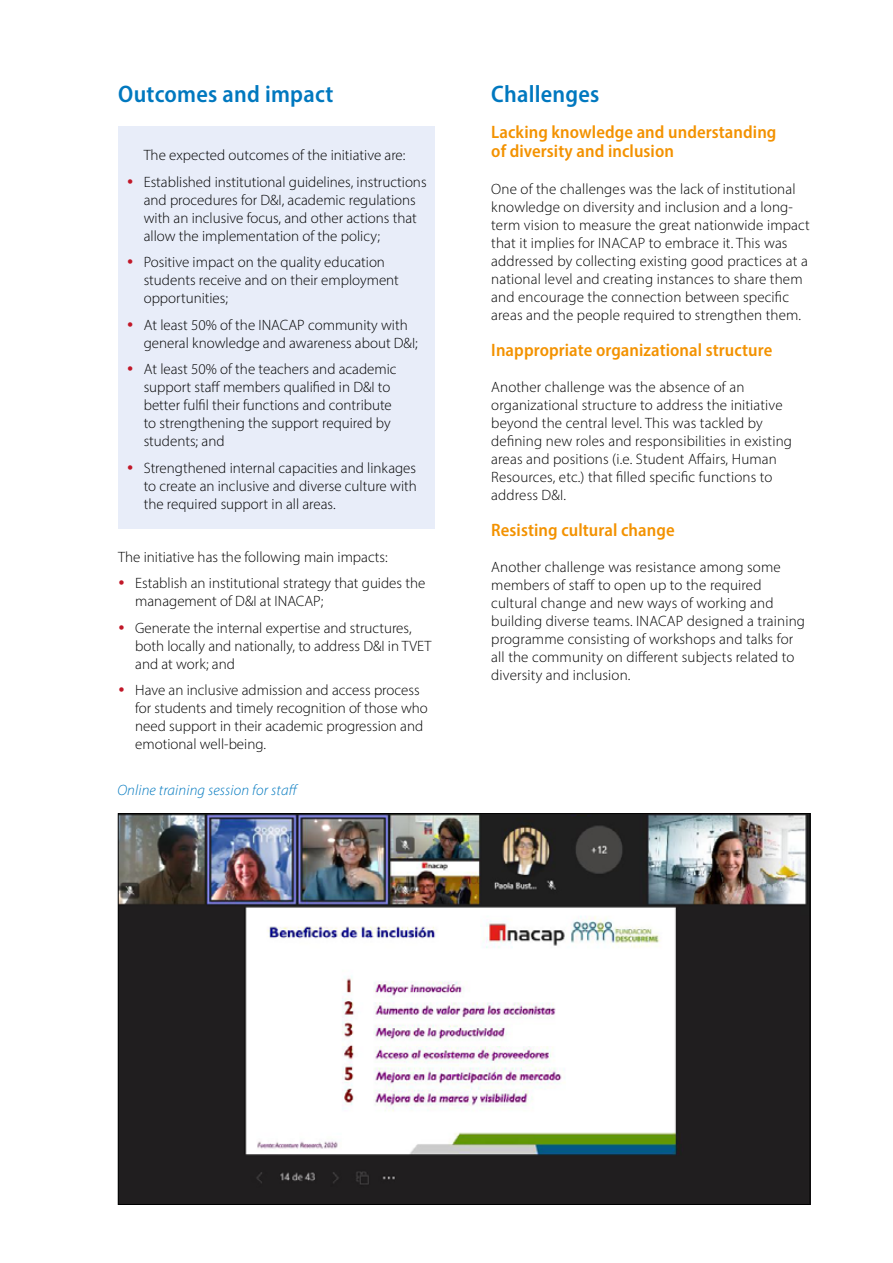
<style>
.page{position:relative;width:893px;height:1263px;background:#fff}
.page>*{position:absolute;margin:0;border:0;box-sizing:border-box;transform-origin:0 0}
.t1{font:600 semi-condensed 24px "Myriad Pro";letter-spacing:.01em;color:#0078bf}
.t2{font:600 semi-condensed 18px/19.5px "Myriad Pro";letter-spacing:.005em;color:#f39200}
.t3{font:300 15px/18px "Myriad Pro";color:#000}
.t4{font:italic 300 15px "Myriad Pro";letter-spacing:.01em;color:#0078bf}
</style>
<div class="page">
<div style="left:118px;top:126px;width:317px;height:402px;background:#e8edf9"></div>
<img style="left:120px;top:815px;width:688px;height:388px">
<h1 class="t1" style="left:118px;top:79px;width:217px">Outcomes and impact</h1>
<p class="t3" style="left:144px;top:142px;width:284px;line-height:26.5px">The expected outcomes of the initiative are:<br>Established institutional guidelines, instructions</p>
<p class="t3" style="left:144px;top:191px;width:275px;text-align:justify">and procedures for D&amp;I, academic regulations with an inclusive focus, and other actions that allow the implementation of the policy;</p>
<p class="t3" style="left:144px;top:253px;width:257px">Positive impact on the quality education students receive and on their employment opportunities;</p>
<p class="t3" style="left:144px;top:316px;width:276px">At least 50% of the INACAP community with general knowledge and awareness about D&amp;I;</p>
<p class="t3" style="left:144px;top:360px;width:254px">At least 50% of the teachers and academic support staff members qualified in D&amp;I to better fulfil their functions and contribute to strengthening the support required by students; and</p>
<p class="t3" style="left:144px;top:459px;width:275px;text-align:justify">Strengthened internal capacities and linkages to create an inclusive and diverse culture with the required support in all areas.</p>
<p class="t3" style="left:135px;top:543px;width:292px;line-height:26.5px;text-indent:-17px">The initiative has the following main impacts:<br>Establish an institutional strategy that guides the</p>
<p class="t3" style="left:135px;top:588px;width:278px;line-height:26.5px">management of D&amp;I at INACAP;<br>Generate the internal expertise and structures,</p>
<p class="t3" style="left:135px;top:637px;width:298px">both locally and nationally, to address D&amp;I in TVET and at work; and</p>
<p class="t3" style="left:135px;top:681px;width:294px">Have an inclusive admission and access process for students and timely recognition of those who need support in their academic progression and emotional well-being.</p>
<p class="t4" style="left:117px;top:781px;width:183px">Online training session for staff</p>
<h1 class="t1" style="left:491px;top:79px;width:110px">Challenges</h1>
<p class="t2" style="left:491px;top:122px;width:287px">Lacking knowledge and understanding of diversity and inclusion</p>
<p class="t3" style="left:491px;top:179px;width:320px">One of the challenges was the lack of institutional knowledge on diversity and inclusion and a long&shy;term vision to measure the great nationwide impact that it implies for INACAP to embrace it. This was addressed by collecting existing good practices at a national level and creating instances to share them and encourage the connection between specific areas and the people required to strengthen them.</p>
<p class="t2" style="left:491px;top:339px;width:283px">Inappropriate organizational structure</p>
<p class="t3" style="left:491px;top:377px;width:302px">Another challenge was the absence of an organizational structure to address the initiative beyond the central level. This was tackled by defining new roles and responsibilities in existing areas and positions (i.e. Student Affairs, Human Resources, etc.) that filled specific functions to address D&amp;I.</p>
<p class="t2" style="left:491px;top:519px;width:185px">Resisting cultural change</p>
<p class="t3" style="left:491px;top:557px;width:315px">Another challenge was resistance among some members of staff to open up to the required cultural change and new ways of working and building diverse teams. INACAP designed a training programme consisting of workshops and talks for all the community on different subjects related to diversity and inclusion.</p>
</div>
